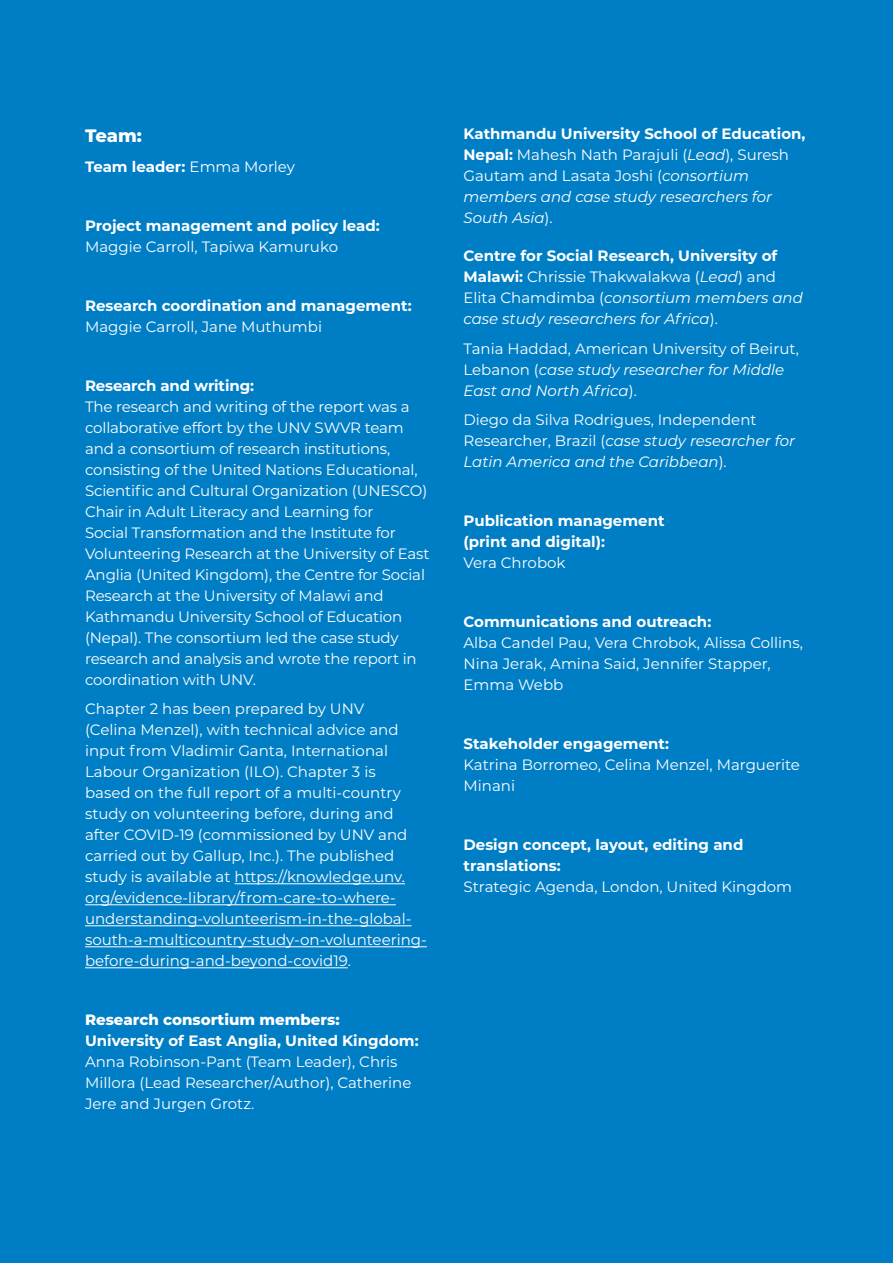
<style>
.page{position:relative;width:893px;height:1263px;background:#007ec5}
.page>*{position:absolute;margin:0;border:0;box-sizing:border-box;transform-origin:0 0}
.t1{font:800 18px "Montserrat";color:#fff}
.t2{font:15px/21px "Montserrat";color:#fff}
.t3{font:italic 15px/21px "Montserrat";color:#fff}
.t4{font:700 15px/21px "Montserrat";color:#fff}
.t5{font:800 15px "Montserrat";color:#fff}
.s1{font-weight:400}
.s2{font-weight:700;font-style:normal}
.s3{font-style:normal}
.s4{font-style:italic}
</style>
<div class="page">
<hr style="left:235px;top:883px;width:170px;height:1px;background:#fff">
<hr style="left:85px;top:904px;width:311px;height:1px;background:#fff">
<hr style="left:85px;top:925px;width:327px;height:1px;background:#fff">
<hr style="left:85px;top:946px;width:342px;height:1px;background:#fff">
<hr style="left:85px;top:967px;width:263px;height:1px;background:#fff">
<p class="t1" style="left:85px;top:123px;width:58px">Team:</p>
<p class="t4" style="left:85px;top:155px;width:211px">Team leader: <span class="s1">Emma Morley</span></p>
<p class="t4" style="left:85px;top:214px;width:296px">Project management and policy lead:</p>
<p class="t2" style="left:85px;top:235px;width:255px">Maggie Carroll, Tapiwa Kamuruko</p>
<p class="t4" style="left:85px;top:294px;width:328px">Research coordination and management:</p>
<p class="t2" style="left:85px;top:315px;width:239px">Maggie Carroll, Jane Muthumbi</p>
<p class="t4" style="left:85px;top:374px;width:170px">Research and writing:</p>
<p class="t2" style="left:85px;top:395px;width:346px">The research and writing of the report was a collaborative effort by the UNV SWVR team and a consortium of research institutions, consisting of the United Nations Educational, Scientific and Cultural Organization (UNESCO)<br>Chair in Adult Literacy and Learning for<br>Social Transformation and the Institute for Volunteering Research at the University of East Anglia (United Kingdom), the Centre for Social Research at the University of Malawi and Kathmandu University School of Education (Nepal). The consortium led the case study research and analysis and wrote the report in coordination with UNV.</p>
<p class="t2" style="left:85px;top:698px;width:343px">Chapter 2 has been prepared by UNV<br>(Celina Menzel), with technical advice and input from Vladimir Ganta, International Labour Organization (ILO). Chapter 3 is<br>based on the full report of a multi-country study on volunteering before, during and after COVID-19 (commissioned by UNV and carried out by Gallup, Inc.). The published study is available at https://knowledge.unv. org/evidence-library/from-care-to-where&shy;understanding-volunteerism-in-the-global&shy;south-a-multicountry-study-on-volunteering&shy;before-during-and-beyond-covid19.</p>
<p class="t5" style="left:85px;top:1009px;width:256px">Research consortium members:</p>
<p class="t4" style="left:85px;top:1030px;width:335px">University of East Anglia, United Kingdom:</p>
<p class="t2" style="left:85px;top:1051px;width:328px">Anna Robinson-Pant (Team Leader), Chris<br>Millora (Lead Researcher/Author), Catherine<br>Jere and Jurgen Grotz.</p>
<p class="t3" style="left:463px;top:123px;width:343px"><span class="s2">Kathmandu University School of Education, Nepal:</span> <span class="s3">Mahesh Nath Parajuli (</span>Lead<span class="s3">), Suresh Gautam and Lasata Joshi (</span>consortium members and case study researchers for South Asia<span class="s3">).</span></p>
<p class="t3" style="left:463px;top:245px;width:341px"><span class="s2">Centre for Social Research, University of Malawi:</span> <span class="s3">Chrissie Thakwalakwa (</span>Lead<span class="s3">) and Elita Chamdimba (</span>consortium members and case study researchers for Africa<span class="s3">).</span></p>
<p class="t2" style="left:463px;top:337px;width:337px">Tania Haddad, American University of Beirut,<br>Lebanon (<span class="s4">case study researcher for Middle<br>East and North Africa</span>).</p>
<p class="t2" style="left:463px;top:409px;width:333px">Diego da Silva Rodrigues, Independent<br>Researcher, Brazil (<span class="s4">case study researcher for<br>Latin America and the Caribbean</span>).</p>
<p class="t4" style="left:463px;top:510px;width:203px">Publication management (print and digital):</p>
<p class="t2" style="left:463px;top:552px;width:104px">Vera Chrobok</p>
<p class="t4" style="left:463px;top:611px;width:249px">Communications and outreach:</p>
<p class="t2" style="left:463px;top:632px;width:341px">Alba Candel Pau, Vera Chrobok, Alissa Collins,<br>Nina Jerak, Amina Said, Jennifer Stapper,<br>Emma Webb</p>
<p class="t4" style="left:463px;top:733px;width:207px">Stakeholder engagement:</p>
<p class="t2" style="left:463px;top:754px;width:338px">Katrina Borromeo, Celina Menzel, Marguerite<br>Minani</p>
<p class="t4" style="left:463px;top:834px;width:281px">Design concept, layout, editing and translations:</p>
<p class="t2" style="left:463px;top:876px;width:330px">Strategic Agenda, London, United Kingdom</p>
</div>
